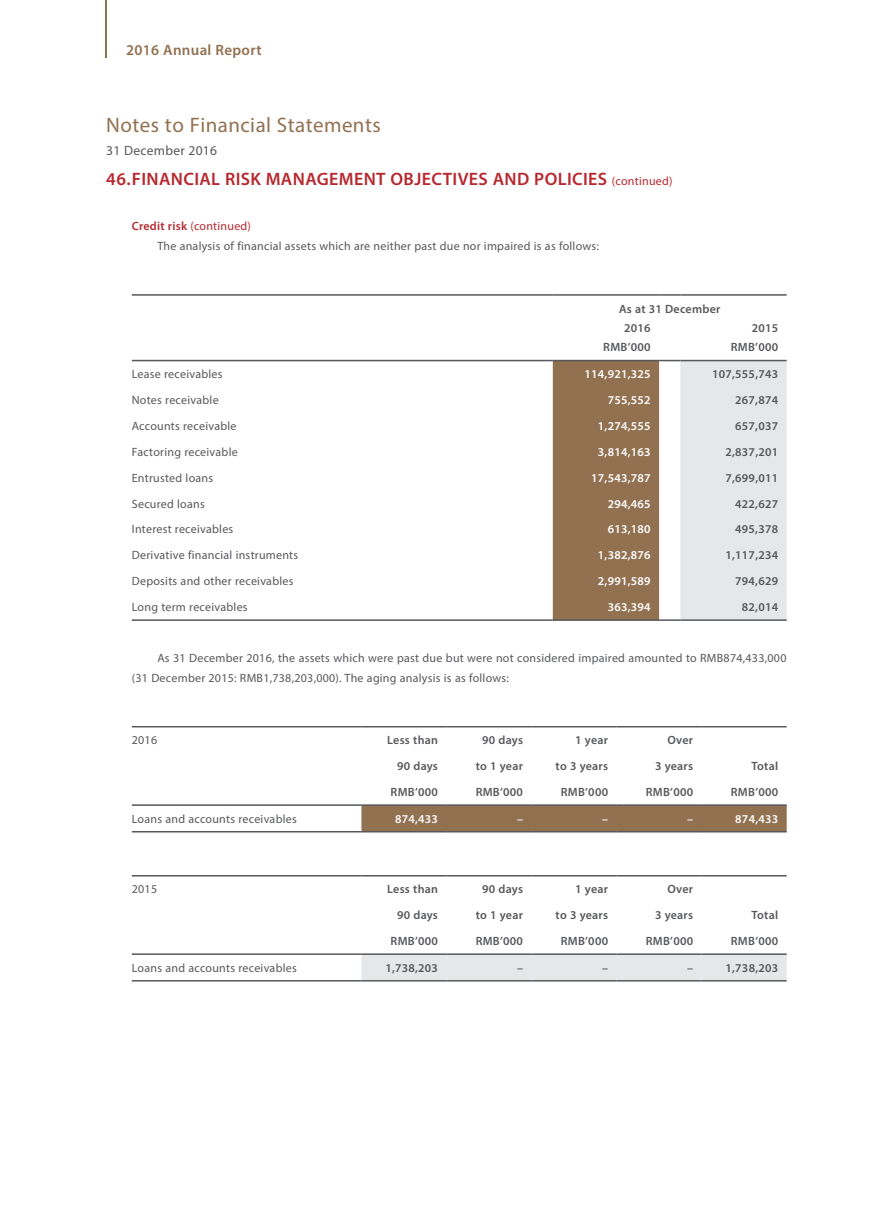
<style>
.page{position:relative;width:893px;height:1212px;background:#fff}
.page>*{position:absolute;margin:0;border:0;box-sizing:border-box;transform-origin:0 0}
.t1{font:21px "Myriad Pro";letter-spacing:.02em;color:#927151}
.t2{font:600 18px "Myriad Pro";letter-spacing:.02em;color:#b7282e}
.t3{font:600 15px "Myriad Pro";letter-spacing:.02em;color:#927151}
.t4{font:13.5px "Myriad Pro";letter-spacing:.02em;color:#57585a}
.t5{font:12px/19.5px "Myriad Pro";letter-spacing:.02em;color:#57585a}
.t6{font:600 12px/18.8px "Myriad Pro";letter-spacing:.02em;color:#57585a}
.t7{font:600 12px "Myriad Pro";letter-spacing:.02em;color:#fff}
.s1{font-weight:400;font-size:12px}
.s2{font-weight:600;color:#b7282e}
.s3{color:#b7282e}
</style>
<div class="page">
<hr style="left:106px;top:0;width:1px;height:58px;background:#927151">
<hr style="left:132px;top:294px;width:421px;height:2px;background:#57585a">
<hr style="left:553px;top:294px;width:106px;height:2px;background:#57585a">
<hr style="left:659px;top:294px;width:21px;height:2px;background:#57585a">
<hr style="left:680px;top:294px;width:107px;height:2px;background:#57585a">
<hr style="left:132px;top:619px;width:421px;height:2px;background:#57585a">
<hr style="left:553px;top:619px;width:106px;height:2px;background:#57585a">
<hr style="left:659px;top:619px;width:21px;height:2px;background:#57585a">
<hr style="left:680px;top:619px;width:107px;height:2px;background:#57585a">
<hr style="left:132px;top:360px;width:421px;height:1px;background:#57585a">
<svg style="left:553px;top:360px;width:234px;height:260px;background:#c2b3a6"></svg>
<hr style="left:680px;top:360px;width:107px;height:1px;background:#57585a">
<div style="left:361px;top:806px;width:426px;height:25px;background:#927151"></div>
<hr style="left:132px;top:726px;width:229px;height:1px;background:#57585a">
<hr style="left:361px;top:726px;width:85px;height:1px;background:#57585a">
<hr style="left:446px;top:726px;width:85px;height:1px;background:#57585a">
<hr style="left:531px;top:726px;width:86px;height:1px;background:#57585a">
<hr style="left:617px;top:726px;width:85px;height:1px;background:#57585a">
<hr style="left:702px;top:726px;width:85px;height:1px;background:#57585a">
<hr style="left:132px;top:804px;width:229px;height:2px;background:#57585a">
<hr style="left:361px;top:804px;width:85px;height:2px;background:#57585a">
<hr style="left:446px;top:804px;width:85px;height:2px;background:#57585a">
<hr style="left:531px;top:804px;width:86px;height:2px;background:#57585a">
<hr style="left:617px;top:804px;width:85px;height:2px;background:#57585a">
<hr style="left:702px;top:804px;width:85px;height:2px;background:#57585a">
<hr style="left:132px;top:831px;width:229px;height:1px;background:#57585a">
<hr style="left:361px;top:831px;width:85px;height:1px;background:#57585a">
<hr style="left:446px;top:831px;width:85px;height:1px;background:#57585a">
<hr style="left:531px;top:831px;width:86px;height:1px;background:#57585a">
<hr style="left:617px;top:831px;width:85px;height:1px;background:#57585a">
<hr style="left:702px;top:831px;width:85px;height:1px;background:#57585a">
<div style="left:361px;top:955px;width:426px;height:25px;background:#e6e7e9"></div>
<hr style="left:361px;top:953px;width:85px;height:2px;background:#57585a">
<hr style="left:446px;top:953px;width:85px;height:2px;background:#57585a">
<hr style="left:531px;top:953px;width:86px;height:2px;background:#57585a">
<hr style="left:617px;top:953px;width:85px;height:2px;background:#57585a">
<hr style="left:702px;top:953px;width:85px;height:2px;background:#57585a">
<hr style="left:361px;top:980px;width:85px;height:1px;background:#57585a">
<hr style="left:446px;top:980px;width:85px;height:1px;background:#57585a">
<hr style="left:531px;top:980px;width:86px;height:1px;background:#57585a">
<hr style="left:617px;top:980px;width:85px;height:1px;background:#57585a">
<hr style="left:702px;top:980px;width:85px;height:1px;background:#57585a">
<hr style="left:132px;top:875px;width:229px;height:1px;background:#57585a">
<hr style="left:361px;top:875px;width:85px;height:1px;background:#57585a">
<hr style="left:446px;top:875px;width:85px;height:1px;background:#57585a">
<hr style="left:531px;top:875px;width:86px;height:1px;background:#57585a">
<hr style="left:617px;top:875px;width:85px;height:1px;background:#57585a">
<hr style="left:702px;top:875px;width:85px;height:1px;background:#57585a">
<hr style="left:132px;top:953px;width:229px;height:2px;background:#57585a">
<hr style="left:132px;top:980px;width:229px;height:1px;background:#57585a">
<p class="t3" style="left:126px;top:40px;width:137px">2016 Annual Report</p>
<h1 class="t1" style="left:106px;top:112px;width:276px">Notes to Financial Statements</h1>
<p class="t4" style="left:106px;top:142px;width:112px">31 December 2016</p>
<h2 class="t2" style="left:106px;top:168px;width:568px">46.FINANCIAL RISK MANAGEMENT OBJECTIVES AND POLICIES <span class="s1">(continued)</span></h2>
<p class="t5" style="left:157px;top:216px;width:443px;text-indent:-26px"><span class="s2">Credit risk</span> <span class="s3">(continued)<br></span>The analysis of financial assets which are neither past due nor impaired is as follows:</p>
<p class="t6" style="left:624px;top:299px;width:98px;text-indent:-5px">As at 31 December<br>2016</p>
<p class="t6" style="left:752px;top:318px;width:28px">2015</p>
<p class="t6" style="left:603px;top:338px;width:49px">RMB’000</p>
<p class="t6" style="left:731px;top:338px;width:49px">RMB’000</p>
<p class="t5" style="left:132px;top:364px;width:92px">Lease receivables</p>
<p class="t7" style="left:585px;top:366px;width:68px">114,921,325</p>
<p class="t6" style="left:712px;top:364px;width:68px">107,555,743</p>
<p class="t5" style="left:132px;top:390px;width:88px">Notes receivable</p>
<p class="t7" style="left:608px;top:392px;width:44px">755,552</p>
<p class="t6" style="left:735px;top:390px;width:44px">267,874</p>
<p class="t5" style="left:132px;top:416px;width:106px">Accounts receivable</p>
<p class="t7" style="left:598px;top:418px;width:54px">1,274,555</p>
<p class="t6" style="left:735px;top:416px;width:44px">657,037</p>
<p class="t5" style="left:132px;top:442px;width:107px">Factoring receivable</p>
<p class="t7" style="left:598px;top:444px;width:54px">3,814,163</p>
<p class="t6" style="left:725px;top:442px;width:54px">2,837,201</p>
<p class="t5" style="left:132px;top:468px;width:83px">Entrusted loans</p>
<p class="t7" style="left:591px;top:470px;width:61px">17,543,787</p>
<p class="t6" style="left:725px;top:468px;width:54px">7,699,011</p>
<p class="t5" style="left:132px;top:493px;width:75px">Secured loans</p>
<p class="t7" style="left:608px;top:496px;width:44px">294,465</p>
<p class="t6" style="left:735px;top:494px;width:44px">422,627</p>
<p class="t5" style="left:132px;top:519px;width:103px">Interest receivables</p>
<p class="t7" style="left:608px;top:522px;width:44px">613,180</p>
<p class="t6" style="left:735px;top:520px;width:44px">495,378</p>
<p class="t5" style="left:132px;top:545px;width:168px">Derivative financial instruments</p>
<p class="t7" style="left:598px;top:548px;width:54px">1,382,876</p>
<p class="t6" style="left:725px;top:546px;width:54px">1,117,234</p>
<p class="t5" style="left:132px;top:571px;width:163px">Deposits and other receivables</p>
<p class="t7" style="left:598px;top:573px;width:54px">2,991,589</p>
<p class="t6" style="left:735px;top:571px;width:44px">794,629</p>
<p class="t5" style="left:132px;top:597px;width:117px">Long term receivables</p>
<p class="t7" style="left:608px;top:599px;width:44px">363,394</p>
<p class="t6" style="left:742px;top:597px;width:38px">82,014</p>
<p class="t5" style="left:132px;top:648px;width:656px;text-indent:26px">As 31 December 2016, the assets which were past due but were not considered impaired amounted to RMB874,433,000 (31 December 2015: RMB1,738,203,000). The aging analysis is as follows:</p>
<p class="t5" style="left:132px;top:730px;width:27px">2016</p>
<p class="t6" style="left:387px;top:730px;width:52px">Less than</p>
<p class="t6" style="left:482px;top:730px;width:42px">90 days</p>
<p class="t6" style="left:575px;top:730px;width:34px">1 year</p>
<p class="t6" style="left:667px;top:730px;width:27px">Over</p>
<p class="t6" style="left:397px;top:756px;width:42px">90 days</p>
<p class="t6" style="left:476px;top:756px;width:49px">to 1 year</p>
<p class="t6" style="left:556px;top:756px;width:54px">to 3 years</p>
<p class="t6" style="left:655px;top:756px;width:40px">3 years</p>
<p class="t6" style="left:752px;top:756px;width:28px">Total</p>
<p class="t6" style="left:391px;top:782px;width:49px">RMB’000</p>
<p class="t6" style="left:476px;top:782px;width:49px">RMB’000</p>
<p class="t6" style="left:561px;top:782px;width:49px">RMB’000</p>
<p class="t6" style="left:646px;top:782px;width:49px">RMB’000</p>
<p class="t6" style="left:731px;top:782px;width:49px">RMB’000</p>
<p class="t5" style="left:132px;top:809px;width:167px">Loans and accounts receivables</p>
<p class="t7" style="left:395px;top:811px;width:44px">874,433</p>
<p class="t7" style="left:517px;top:811px;width:7px">–</p>
<p class="t7" style="left:602px;top:811px;width:7px">–</p>
<p class="t7" style="left:687px;top:811px;width:7px">–</p>
<p class="t7" style="left:735px;top:811px;width:44px">874,433</p>
<p class="t5" style="left:132px;top:879px;width:27px">2015</p>
<p class="t6" style="left:387px;top:879px;width:52px">Less than</p>
<p class="t6" style="left:482px;top:879px;width:42px">90 days</p>
<p class="t6" style="left:575px;top:879px;width:34px">1 year</p>
<p class="t6" style="left:667px;top:879px;width:27px">Over</p>
<p class="t6" style="left:397px;top:905px;width:42px">90 days</p>
<p class="t6" style="left:476px;top:905px;width:49px">to 1 year</p>
<p class="t6" style="left:556px;top:905px;width:54px">to 3 years</p>
<p class="t6" style="left:655px;top:905px;width:40px">3 years</p>
<p class="t6" style="left:752px;top:905px;width:28px">Total</p>
<p class="t6" style="left:391px;top:931px;width:49px">RMB’000</p>
<p class="t6" style="left:476px;top:931px;width:49px">RMB’000</p>
<p class="t6" style="left:561px;top:931px;width:49px">RMB’000</p>
<p class="t6" style="left:646px;top:931px;width:49px">RMB’000</p>
<p class="t6" style="left:731px;top:931px;width:49px">RMB’000</p>
<p class="t5" style="left:132px;top:958px;width:167px">Loans and accounts receivables</p>
<p class="t6" style="left:385px;top:958px;width:54px">1,738,203</p>
<p class="t6" style="left:517px;top:958px;width:7px">–</p>
<p class="t6" style="left:602px;top:958px;width:7px">–</p>
<p class="t6" style="left:687px;top:958px;width:7px">–</p>
<p class="t6" style="left:725px;top:958px;width:54px">1,738,203</p>
</div>
